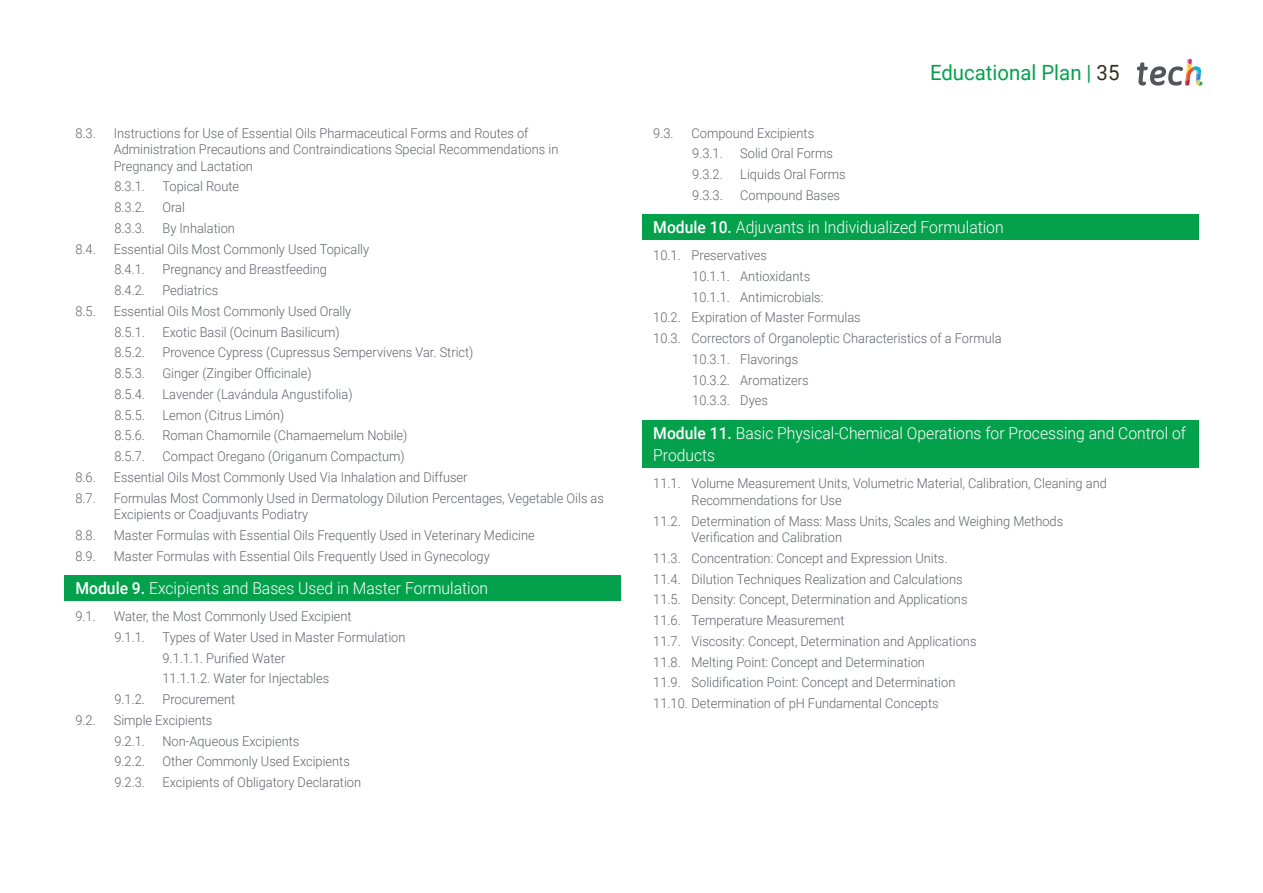
<style>
.page{position:relative;width:1263px;height:893px;background:#fff}
.page>*{position:absolute;margin:0;border:0;box-sizing:border-box;transform-origin:0 0}
.t1{font:21px "Roboto";color:#04a14d}
.t2{font:300 16.5px/22.5px "Roboto";color:#fff;scale:.95 1}
.t3{font:300 13.5px/20.7px "Roboto";color:#61646a;scale:.95 1}
.s1{font-weight:500}
.s2{color:#312e20}
</style>
<div class="page">
<div style="left:64px;top:575px;width:557px;height:25px;background:#04a14d"></div>
<div style="left:642px;top:214px;width:557px;height:25px;background:#04a14d"></div>
<div style="left:642px;top:420px;width:557px;height:47px;background:#04a14d"></div>
<svg style="left:1137px;top:59px;width:65px;height:27px"></svg>
<p class="t3" style="left:75px;top:122px;width:23px">8.3.</p>
<p class="t3" style="left:114px;top:124px;width:470px;line-height:16.5px">Instructions for Use of Essential Oils Pharmaceutical Forms and Routes of<br>Administration Precautions and Contraindications Special Recommendations in<br>Pregnancy and Lactation</p>
<p class="t3" style="left:114px;top:176px;width:34px">8.3.1.</p>
<p class="t3" style="left:162px;top:176px;width:82px">Topical Route</p>
<p class="t3" style="left:114px;top:197px;width:34px">8.3.2.</p>
<p class="t3" style="left:162px;top:197px;width:25px">Oral</p>
<p class="t3" style="left:114px;top:217px;width:34px">8.3.3.</p>
<p class="t3" style="left:162px;top:217px;width:78px">By Inhalation</p>
<p class="t3" style="left:75px;top:238px;width:23px">8.4.</p>
<p class="t3" style="left:114px;top:238px;width:270px">Essential Oils Most Commonly Used Topically<br>8.4.1.</p>
<p class="t3" style="left:162px;top:259px;width:175px">Pregnancy and Breastfeeding</p>
<p class="t3" style="left:114px;top:280px;width:34px">8.4.2.</p>
<p class="t3" style="left:162px;top:280px;width:60px">Pediatrics</p>
<p class="t3" style="left:75px;top:300px;width:23px">8.5.</p>
<p class="t3" style="left:114px;top:300px;width:252px">Essential Oils Most Commonly Used Orally<br>8.5.1.</p>
<p class="t3" style="left:162px;top:321px;width:188px">Exotic Basil (Ocinum Basilicum)</p>
<p class="t3" style="left:114px;top:342px;width:34px">8.5.2.</p>
<p class="t3" style="left:162px;top:342px;width:329px">Provence Cypress (Cupressus Sempervivens Var. Strict)</p>
<p class="t3" style="left:114px;top:363px;width:34px">8.5.3.</p>
<p class="t3" style="left:162px;top:363px;width:158px">Ginger (Zingiber Officinale)</p>
<p class="t3" style="left:114px;top:383px;width:34px">8.5.4.</p>
<p class="t3" style="left:162px;top:383px;width:202px">Lavender (Lavándula Angustifolia)</p>
<p class="t3" style="left:114px;top:404px;width:34px">8.5.5.</p>
<p class="t3" style="left:162px;top:404px;width:130px">Lemon (Citrus Limón)</p>
<p class="t3" style="left:114px;top:425px;width:34px">8.5.6.</p>
<p class="t3" style="left:162px;top:425px;width:259px">Roman Chamomile (Chamaemelum Nobile)</p>
<p class="t3" style="left:114px;top:446px;width:34px">8.5.7.</p>
<p class="t3" style="left:162px;top:446px;width:256px">Compact Oregano (Origanum Compactum)</p>
<p class="t3" style="left:75px;top:466px;width:23px">8.6.</p>
<p class="t3" style="left:114px;top:466px;width:374px">Essential Oils Most Commonly Used Via Inhalation and Diffuser</p>
<p class="t3" style="left:75px;top:487px;width:23px">8.7.</p>
<p class="t3" style="left:114px;top:489px;width:518px;line-height:16.5px">Formulas Most Commonly Used in Dermatology Dilution Percentages, Vegetable Oils as<br>Excipients or Coadjuvants Podiatry</p>
<p class="t3" style="left:75px;top:524px;width:23px">8.8.</p>
<p class="t3" style="left:114px;top:524px;width:445px">Master Formulas with Essential Oils Frequently Used in Veterinary Medicine</p>
<p class="t3" style="left:75px;top:545px;width:23px">8.9.</p>
<p class="t3" style="left:114px;top:545px;width:397px">Master Formulas with Essential Oils Frequently Used in Gynecology</p>
<p class="t2" style="left:75px;top:576px;width:436px"><span class="s1">Module 9.</span> Excipients and Bases Used in Master Formulation</p>
<p class="t3" style="left:75px;top:605px;width:23px">9.1.</p>
<p class="t3" style="left:114px;top:605px;width:252px">Water, the Most Commonly Used Excipient<br>9.1.1.</p>
<p class="t3" style="left:162px;top:626px;width:257px">Types of Water Used in Master Formulation<br>9.1.1.1. Purified Water<br>11.1.1.2. Water for Injectables</p>
<p class="t3" style="left:114px;top:688px;width:34px">9.1.2.</p>
<p class="t3" style="left:162px;top:688px;width:78px">Procurement</p>
<p class="t3" style="left:75px;top:709px;width:23px">9.2.</p>
<p class="t3" style="left:114px;top:709px;width:105px">Simple Excipients<br>9.2.1.</p>
<p class="t3" style="left:162px;top:730px;width:146px">Non-Aqueous Excipients</p>
<p class="t3" style="left:114px;top:751px;width:34px">9.2.2.</p>
<p class="t3" style="left:162px;top:751px;width:199px">Other Commonly Used Excipients</p>
<p class="t3" style="left:114px;top:771px;width:34px">9.2.3.</p>
<p class="t3" style="left:162px;top:771px;width:211px">Excipients of Obligatory Declaration</p>
<p class="t3" style="left:653px;top:122px;width:23px">9.3.</p>
<p class="t3" style="left:691px;top:122px;width:131px">Compound Excipients<br>9.3.1.</p>
<p class="t3" style="left:740px;top:143px;width:99px">Solid Oral Forms</p>
<h1 class="t1" style="left:930px;top:57px;width:191px">Educational Plan | <span class="s2">35</span></h1>
<p class="t3" style="left:692px;top:164px;width:34px">9.3.2.</p>
<p class="t3" style="left:740px;top:164px;width:113px">Liquids Oral Forms</p>
<p class="t3" style="left:692px;top:184px;width:34px">9.3.3.</p>
<p class="t3" style="left:740px;top:184px;width:107px">Compound Bases</p>
<p class="t2" style="left:653px;top:215px;width:370px"><span class="s1">Module 10.</span> Adjuvants in Individualized Formulation</p>
<p class="t3" style="left:653px;top:245px;width:121px">10.1. Preservatives</p>
<p class="t3" style="left:692px;top:265px;width:126px">10.1.1. Antioxidants</p>
<p class="t3" style="left:692px;top:286px;width:140px">10.1.1. Antimicrobials:</p>
<p class="t3" style="left:653px;top:307px;width:220px">10.2. Expiration of Master Formulas</p>
<p class="t3" style="left:653px;top:328px;width:368px">10.3. Correctors of Organoleptic Characteristics of a Formula</p>
<p class="t3" style="left:692px;top:348px;width:113px">10.3.1. Flavorings</p>
<p class="t3" style="left:692px;top:369px;width:124px">10.3.2. Aromatizers</p>
<p class="t3" style="left:692px;top:390px;width:81px">10.3.3. Dyes</p>
<p class="t2" style="left:653px;top:421px;width:562px"><span class="s1">Module 11.</span> Basic Physical-Chemical Operations for Processing and Control of<br>Products</p>
<p class="t3" style="left:691px;top:475px;width:439px;line-height:16.5px;text-indent:-38px">11.1. Volume Measurement Units, Volumetric Material, Calibration, Cleaning and<br>Recommendations for Use</p>
<p class="t3" style="left:691px;top:512px;width:393px;line-height:16.5px;text-indent:-38px">11.2. Determination of Mass: Mass Units, Scales and Weighing Methods<br>Verification and Calibration</p>
<p class="t3" style="left:653px;top:547px;width:342px">11.3. Concentration: Concept and Expression Units.<br>11.4. Dilution Techniques Realization and Calculations 11.5. Density: Concept, Determination and Applications 11.6. Temperature Measurement<br>11.7. Viscosity: Concept, Determination and Applications 11.8. Melting Point: Concept and Determination<br>11.9. Solidification Point: Concept and Determination 11.10. Determination of pH Fundamental Concepts</p>
</div>
